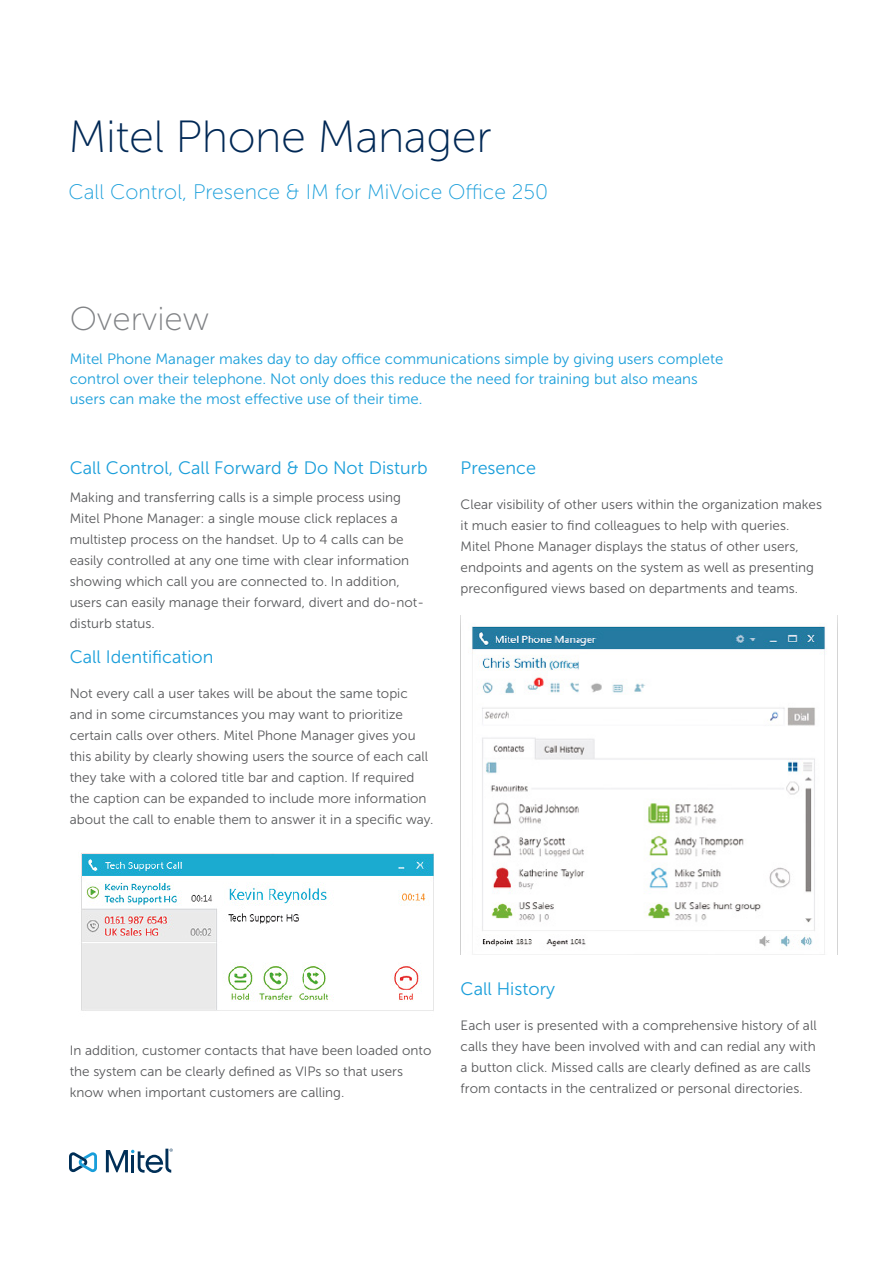
<style>
.page{position:relative;width:893px;height:1263px;background:#fff}
.page>*{position:absolute;margin:0;border:0;box-sizing:border-box;transform-origin:0 0}
.Main_Heading{font:45px "Museo Sans 100";letter-spacing:-.01em;color:#002855}
.Intro_heading{font:33px "Museo Sans 100";color:#808285}
.Title_Subhead-Light{font:21px "Museo Sans 100";color:#199eda}
.body_text{font:18px "Museo Sans 300";color:#199eda}
.Body_subhead_1{font:18px "Museo Sans 300";color:#199eda}
.Intro_paragraph{font:15px/20.2px "Museo Sans 300";color:#199eda}
.body_text-2{font:13.5px/21px "Museo Sans 300";color:#57585a}
</style>
<div class="page">
<img style="left:81px;top:853px;width:353px;height:158px">
<img style="left:471px;top:623px;width:356px;height:332px">
<svg style="left:69px;top:1152px;width:28px;height:20px"></svg>
<svg style="left:106px;top:1148px;width:67px;height:25px"></svg>
<p class="Main_Heading" style="left:68px;top:113px;width:425px">Mitel Phone Manager</p>
<p class="Title_Subhead-Light" style="left:68px;top:181px;width:481px">Call Control, Presence &amp; IM for MiVoice Office 250</p>
<p class="Intro_heading" style="left:70px;top:301px;width:141px">Overview</p>
<p class="Intro_paragraph" style="left:70px;top:349px;width:655px">Mitel Phone Manager makes day to day office communications simple by giving users complete control over their telephone. Not only does this reduce the need for training but also means users can make the most effective use of their time.</p>
<p class="Body_subhead_1" style="left:70px;top:458px;width:360px">Call Control, Call Forward &amp; Do Not Disturb</p>
<p class="body_text-2" style="left:70px;top:487px;width:356px">Making and transferring calls is a simple process using Mitel Phone Manager: a single mouse click replaces a multistep process on the handset. Up to 4 calls can be easily controlled at any one time with clear information showing which call you are connected to. In addition, users can easily manage their forward, divert and do-not&shy;disturb status.</p>
<p class="body_text" style="left:70px;top:647px;width:145px">Call Identification</p>
<p class="body_text-2" style="left:70px;top:682px;width:365px">Not every call a user takes will be about the same topic and in some circumstances you may want to prioritize certain calls over others. Mitel Phone Manager gives you this ability by clearly showing users the source of each call they take with a colored title bar and caption. If required the caption can be expanded to include more information about the call to enable them to answer it in a specific way.</p>
<p class="body_text" style="left:461px;top:458px;width:77px">Presence</p>
<p class="body_text-2" style="left:461px;top:494px;width:363px">Clear visibility of other users within the organization makes it much easier to find colleagues to help with queries.<br>Mitel Phone Manager displays the status of other users, endpoints and agents on the system as well as presenting preconfigured views based on departments and teams.</p>
<p class="body_text-2" style="left:70px;top:1039px;width:363px">In addition, customer contacts that have been loaded onto the system can be clearly defined as VIPs so that users know when important customers are calling.</p>
<p class="body_text" style="left:461px;top:979px;width:96px">Call History</p>
<p class="body_text-2" style="left:461px;top:1014px;width:358px">Each user is presented with a comprehensive history of all calls they have been involved with and can redial any with a button click. Missed calls are clearly defined as are calls from contacts in the centralized or personal directories.</p>
</div>
